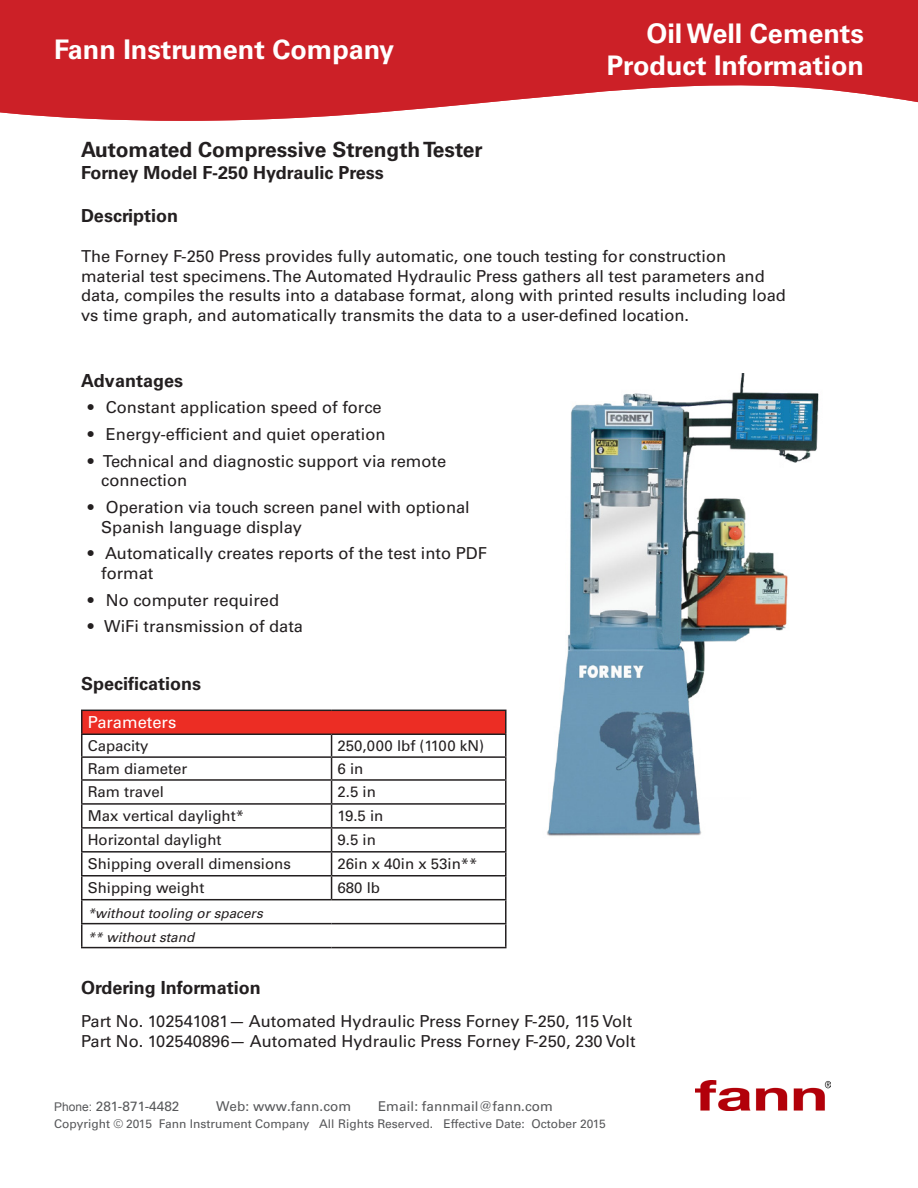
<style>
.page{position:relative;width:918px;height:1188px;background:#fff}
.page>*{position:absolute;margin:0;border:0;box-sizing:border-box;transform-origin:0 0}
.t1{font:700 27px/32.4px "Univers LT Std";color:#fff;text-align:right}
.t2{font:700 21px "Univers LT Std";color:#231f20}
.t3{font:700 18px "Univers LT Std";color:#231f20}
.t4{font:16.5px/19.8px "Univers LT Std";color:#231f20}
.t5{font:16.5px "Univers LT Std";color:#fff}
.t6{font:15px "Univers LT Std";color:#231f20}
.t7{font:13.5px "Univers LT Std";letter-spacing:.005em;color:#57585a}
.t8{font:italic 13.5px "Univers LT Std";color:#231f20}
.Copyright{font:12px "Univers LT Std";color:#57585a}
.s1{font-family:"Arial";font-size:12px}
</style>
<div class="page">
<svg style="left:0;top:0;width:918px;height:121px;background:#d23e44"></svg>
<img style="left:695px;top:1080px;width:135px;height:30px">
<div style="left:82px;top:710px;width:424px;height:24px;background:#ec2d24"></div>
<hr style="left:81px;top:710px;width:251px;height:1px;background:#231f20">
<hr style="left:332px;top:710px;width:175px;height:1px;background:#231f20">
<hr style="left:505px;top:711px;width:2px;height:23px;background:#231f20">
<hr style="left:81px;top:734px;width:251px;height:1px;background:#231f20">
<hr style="left:332px;top:734px;width:175px;height:1px;background:#231f20">
<hr style="left:505px;top:735px;width:2px;height:21px;background:#231f20">
<hr style="left:81px;top:756px;width:251px;height:2px;background:#231f20">
<hr style="left:332px;top:756px;width:175px;height:2px;background:#231f20">
<hr style="left:505px;top:758px;width:2px;height:21px;background:#231f20">
<hr style="left:81px;top:779px;width:251px;height:2px;background:#231f20">
<hr style="left:332px;top:779px;width:175px;height:2px;background:#231f20">
<hr style="left:505px;top:781px;width:2px;height:22px;background:#231f20">
<hr style="left:81px;top:803px;width:251px;height:2px;background:#231f20">
<hr style="left:332px;top:803px;width:175px;height:2px;background:#231f20">
<hr style="left:505px;top:805px;width:2px;height:22px;background:#231f20">
<hr style="left:81px;top:827px;width:251px;height:2px;background:#231f20">
<hr style="left:332px;top:827px;width:175px;height:2px;background:#231f20">
<hr style="left:505px;top:829px;width:2px;height:22px;background:#231f20">
<hr style="left:81px;top:851px;width:251px;height:2px;background:#231f20">
<hr style="left:332px;top:851px;width:175px;height:2px;background:#231f20">
<hr style="left:505px;top:853px;width:2px;height:22px;background:#231f20">
<hr style="left:81px;top:875px;width:251px;height:2px;background:#231f20">
<hr style="left:332px;top:875px;width:175px;height:2px;background:#231f20">
<svg style="left:331px;top:735px;width:1px;height:164px"></svg>
<hr style="left:505px;top:877px;width:2px;height:22px;background:#231f20">
<hr style="left:81px;top:899px;width:251px;height:1px;background:#231f20">
<hr style="left:332px;top:899px;width:175px;height:1px;background:#231f20">
<hr style="left:505px;top:900px;width:2px;height:23px;background:#231f20">
<hr style="left:81px;top:923px;width:251px;height:1px;background:#231f20">
<svg style="left:81px;top:711px;width:1px;height:236px"></svg>
<hr style="left:332px;top:923px;width:175px;height:1px;background:#231f20">
<hr style="left:505px;top:924px;width:2px;height:23px;background:#231f20">
<hr style="left:81px;top:947px;width:251px;height:1px;background:#231f20">
<hr style="left:332px;top:947px;width:175px;height:1px;background:#231f20">
<img style="left:547px;top:374px;width:272px;height:462px">
<div style="left:700px;top:735px;width:99px;height:64px;background:#fff"></div>
<div style="left:719px;top:455px;width:60px;height:37px;background:#fff"></div>
<div style="left:761px;top:468px;width:61px;height:37px;background:#fff"></div>
<p class="t1" style="left:54px;top:33px;width:342px">Fann Instrument Company</p>
<p class="t2" style="left:81px;top:137px;width:403px">Automated Compressive Strength Tester</p>
<p class="t3" style="left:81px;top:162px;width:304px">Forney Model F-250 Hydraulic Press</p>
<p class="t1" style="left:607px;top:17px;width:259px">Oil Well Cements<br>Product Information</p>
<p class="t3" style="left:81px;top:205px;width:99px">Description</p>
<p class="t4" style="left:81px;top:246px;width:707px">The Forney F-250 Press provides fully automatic, one touch testing for construction material test specimens. The Automated Hydraulic Press gathers all test parameters and data, compiles the results into a database format, along with printed results including load vs time graph, and automatically transmits the data to a user-defined location.</p>
<p class="t3" style="left:81px;top:370px;width:104px">Advantages</p>
<p class="t4" style="left:88px;top:398px;width:296px">• Constant application speed of force</p>
<p class="t4" style="left:88px;top:424px;width:299px">• Energy-efficient and quiet operation</p>
<p class="t4" style="left:101px;top:451px;width:347px;text-indent:-14px">• Technical and diagnostic support via remote connection</p>
<p class="t4" style="left:101px;top:497px;width:370px;text-indent:-14px">• Operation via touch screen panel with optional<br>Spanish language display</p>
<p class="t4" style="left:101px;top:544px;width:387px;text-indent:-14px">• Automatically creates reports of the test into PDF format</p>
<p class="t4" style="left:88px;top:590px;width:193px">• No computer required</p>
<p class="t4" style="left:88px;top:617px;width:217px">• WiFi transmission of data</p>
<p class="t3" style="left:81px;top:674px;width:122px">Specifications</p>
<p class="t5" style="left:88px;top:713px;width:90px">Parameters</p>
<p class="t6" style="left:88px;top:737px;width:62px">Capacity</p>
<p class="t6" style="left:338px;top:737px;width:148px">250,000 lbf (1100 kN)</p>
<p class="t6" style="left:88px;top:760px;width:101px">Ram diameter</p>
<p class="t6" style="left:338px;top:760px;width:27px">6 in</p>
<p class="t6" style="left:88px;top:783px;width:78px">Ram travel</p>
<p class="t6" style="left:338px;top:783px;width:40px">2.5 in</p>
<p class="t6" style="left:88px;top:807px;width:158px">Max vertical daylight*</p>
<p class="t6" style="left:338px;top:807px;width:47px">19.5 in</p>
<p class="t6" style="left:88px;top:831px;width:135px">Horizontal daylight</p>
<p class="t6" style="left:338px;top:831px;width:40px">9.5 in</p>
<p class="t6" style="left:88px;top:854px;width:205px">Shipping overall dimensions</p>
<p class="t6" style="left:338px;top:854px;width:142px">26in x 40in x 53in**</p>
<p class="t6" style="left:88px;top:878px;width:118px">Shipping weight</p>
<p class="t6" style="left:338px;top:878px;width:44px">680 lb</p>
<p class="t8" style="left:88px;top:905px;width:177px">*without tooling or spacers</p>
<p class="t8" style="left:88px;top:929px;width:108px">** without stand</p>
<p class="t3" style="left:81px;top:977px;width:181px">Ordering Information</p>
<p class="t4" style="left:81px;top:1011px;width:556px">Part No. 102541081— Automated Hydraulic Press Forney F-250, 115 Volt<br>Part No. 102540896— Automated Hydraulic Press Forney F-250, 230 Volt</p>
<p class="t7" style="left:54px;top:1099px;width:127px"><span class="s1">Phone:</span> 281-871-4482</p>
<p class="t7" style="left:216px;top:1099px;width:137px">Web: www.fann.com</p>
<p class="t7" style="left:378px;top:1099px;width:177px">Email: fannmail@fann.com</p>
<p class="Copyright" style="left:54px;top:1117px;width:553px">Copyright © 2015 Fann Instrument Company All Rights Reserved. Effective Date: October 2015</p>
</div>
